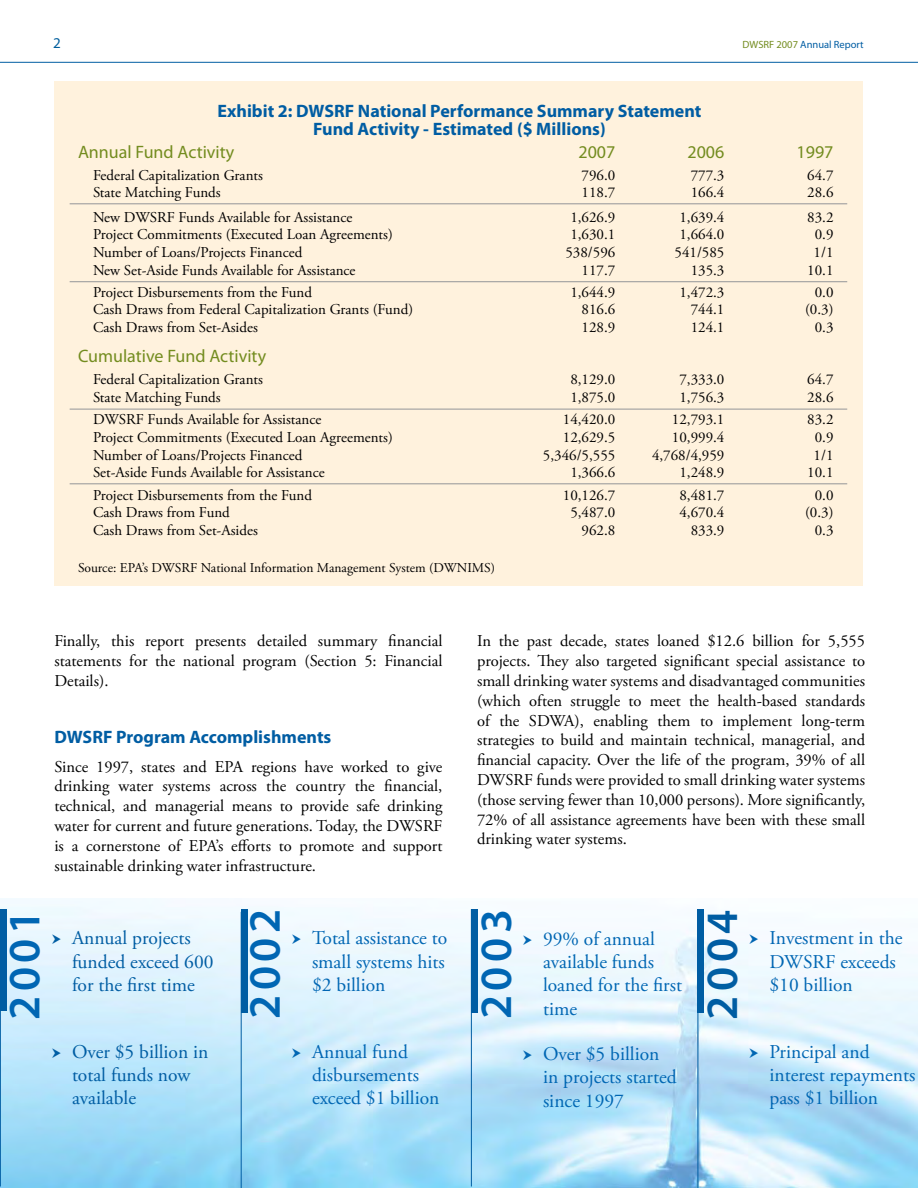
<style>
.page{position:relative;width:918px;height:1188px;background:#fff}
.page>*{position:absolute;margin:0;border:0;box-sizing:border-box;transform-origin:0 0}
.t1{font:600 45px "Myriad Pro";letter-spacing:.1em;color:#0066b3}
.t2{font:600 45px "Myriad Pro";color:#005da3}
.t3{font:19.5px/23.4px "Adobe Garamond Pro";color:#0066b3}
.t4{font:19.5px/23.4px "Adobe Garamond Pro";color:#005da3}
.t5{font:700 18px/18px "Myriad Pro";color:#005da3;text-align:center}
.t6{font:18px "Myriad Pro";color:#738c1f}
.t7{font:16.5px/19.8px "Adobe Garamond Pro";color:#000;text-align:justify}
.t8{font:15px/17.7px "Adobe Garamond Pro";color:#000}
.t9{font:13.5px "Adobe Garamond Pro";color:#000}
.t10{font:10.5px "Myriad Pro";color:#005da3}
.s1{color:#738c1f}
</style>
<div class="page">
<hr style="left:0;top:62px;width:918px;height:1px;background:#005da3">
<img style="left:0;top:898px;width:918px;height:290px">
<div style="left:55px;top:82px;width:808px;height:504px;background:#fff2dd"></div>
<hr style="left:70px;top:204px;width:777px;height:1px;background:#939598">
<hr style="left:70px;top:281px;width:777px;height:1px;background:#939598">
<hr style="left:70px;top:409px;width:777px;height:1px;background:#939598">
<hr style="left:70px;top:484px;width:777px;height:1px;background:#939598">
<hr style="left:241px;top:912px;width:1px;height:276px;background:#005da3">
<div style="left:241px;top:909px;width:7px;height:103px;background:#005da3"></div>
<hr style="left:471px;top:909px;width:1px;height:277px;background:#005da3">
<div style="left:471px;top:909px;width:6px;height:104px;background:#005da3"></div>
<div style="left:0;top:909px;width:6px;height:101px;background:#005da3"></div>
<hr style="left:698px;top:911px;width:1px;height:277px;background:#005da3">
<div style="left:698px;top:909px;width:6px;height:104px;background:#005da3"></div>
<hr style="left:0;top:910px;width:1px;height:276px;background:#005da3">
<svg style="left:292px;top:934px;width:9px;height:10px"></svg>
<svg style="left:292px;top:1048px;width:9px;height:10px"></svg>
<svg style="left:523px;top:935px;width:9px;height:10px"></svg>
<svg style="left:523px;top:1050px;width:9px;height:10px"></svg>
<svg style="left:52px;top:934px;width:9px;height:10px"></svg>
<svg style="left:52px;top:1048px;width:9px;height:10px"></svg>
<svg style="left:750px;top:934px;width:8px;height:10px"></svg>
<svg style="left:750px;top:1048px;width:8px;height:10px"></svg>
<p class="t10" style="left:742px;top:38px;width:123px"><span class="s1">DWSRF 2007</span> Annual Report</p>
<p class="t5" style="left:218px;top:101px;width:485px">Exhibit 2: DWSRF National Performance Summary Statement<br>Fund Activity - Estimated ($ Millions)</p>
<p class="t6" style="left:78px;top:141px;width:158px">Annual Fund Activity</p>
<p class="t6" style="left:578px;top:141px;width:38px">2007</p>
<p class="t6" style="left:688px;top:141px;width:38px">2006</p>
<p class="t6" style="left:797px;top:141px;width:38px">1997</p>
<p class="t8" style="left:93px;top:167px;width:172px">Federal Capitalization Grants<br>State Matching Funds</p>
<p class="t8" style="left:582px;top:167px;width:35px">796.0<br>118.7</p>
<p class="t8" style="left:691px;top:167px;width:35px">777.3<br>166.4</p>
<p class="t8" style="left:807px;top:167px;width:28px">64.7<br>28.6</p>
<p class="t8" style="left:93px;top:208px;width:261px">New DWSRF Funds Available for Assistance</p>
<p class="t8" style="left:570px;top:208px;width:46px">1,626.9</p>
<p class="t8" style="left:679px;top:208px;width:46px">1,639.4</p>
<p class="t8" style="left:807px;top:208px;width:28px">83.2</p>
<p class="t8" style="left:93px;top:226px;width:301px">Project Commitments (Executed Loan Agreements)<br>Number of Loans/Projects Financed<br>New Set-Aside Funds Available for Assistance</p>
<p class="t8" style="left:565px;top:226px;width:51px;text-align:right">1,630.1<br>538/596<br>117.7</p>
<p class="t8" style="left:675px;top:226px;width:51px;text-align:right">1,664.0<br>541/585<br>135.3</p>
<p class="t8" style="left:807px;top:226px;width:28px;text-align:center">0.9<br>1/1<br>10.1</p>
<p class="t8" style="left:93px;top:284px;width:322px">Project Disbursements from the Fund<br>Cash Draws from Federal Capitalization Grants (Fund)<br>Cash Draws from Set-Asides</p>
<p class="t8" style="left:582px;top:284px;width:35px;text-align:justify;text-indent:-11px">1,644.9<br>816.6<br>128.9</p>
<p class="t8" style="left:691px;top:284px;width:35px;text-align:justify;text-indent:-11px">1,472.3<br>744.1<br>124.1</p>
<p class="t8" style="left:805px;top:284px;width:30px;text-align:right">0.0 (0.3)<br>0.3</p>
<p class="t6" style="left:78px;top:345px;width:190px">Cumulative Fund Activity</p>
<p class="t8" style="left:93px;top:371px;width:172px">Federal Capitalization Grants<br>State Matching Funds</p>
<p class="t8" style="left:570px;top:371px;width:46px">8,129.0<br>1,875.0</p>
<p class="t8" style="left:679px;top:371px;width:46px">7,333.0<br>1,756.3</p>
<p class="t8" style="left:807px;top:371px;width:28px">64.7<br>28.6</p>
<p class="t8" style="left:93px;top:411px;width:230px">DWSRF Funds Available for Assistance</p>
<p class="t8" style="left:563px;top:411px;width:54px">14,420.0</p>
<p class="t8" style="left:672px;top:411px;width:54px">12,793.1</p>
<p class="t8" style="left:807px;top:411px;width:28px">83.2</p>
<p class="t8" style="left:93px;top:429px;width:301px">Project Commitments (Executed Loan Agreements)<br>Number of Loans/Projects Financed<br>Set-Aside Funds Available for Assistance</p>
<p class="t8" style="left:543px;top:429px;width:74px;text-align:right">12,629.5<br>5,346/5,555<br>1,366.6</p>
<p class="t8" style="left:652px;top:429px;width:74px;text-align:right">10,999.4<br>4,768/4,959<br>1,248.9</p>
<p class="t8" style="left:807px;top:429px;width:28px;text-align:center">0.9<br>1/1<br>10.1</p>
<p class="t8" style="left:93px;top:486px;width:221px">Project Disbursements from the Fund<br>Cash Draws from Fund<br>Cash Draws from Set-Asides</p>
<p class="t8" style="left:563px;top:486px;width:54px;text-align:right">10,126.7<br>5,487.0<br>962.8</p>
<p class="t8" style="left:679px;top:486px;width:46px;text-align:right">8,481.7<br>4,670.4<br>833.9</p>
<p class="t8" style="left:805px;top:486px;width:30px;text-align:right">0.0 (0.3)<br>0.3</p>
<p class="t9" style="left:78px;top:560px;width:419px">Source: EPA’s DWSRF National Information Management System (DWNIMS)</p>
<p class="t7" style="left:54px;top:632px;width:390px">Finally, this report presents detailed summary financial statements for the national program (Section 5: Financial Details).</p>
<p class="t5" style="left:54px;top:727px;width:279px">DWSRF Program Accomplishments</p>
<p class="t7" style="left:54px;top:757px;width:390px">Since 1997, states and EPA regions have worked to give drinking water systems across the country the financial, technical, and managerial means to provide safe drinking water for current and future generations. Today, the DWSRF is a cornerstone of EPA’s efforts to promote and support sustainable drinking water infrastructure.</p>
<p class="t1" style="left:-4px;top:1020px;width:111px;rotate:-90deg">2001</p>
<p class="t4" style="left:72px;top:927px;width:143px">Annual projects funded exceed 600 for the first time</p>
<p class="t4" style="left:72px;top:1040px;width:138px">Over $5 billion in total funds now available</p>
<p class="t1" style="left:236px;top:1019px;width:111px;rotate:-90deg">2002</p>
<p class="t3" style="left:312px;top:927px;width:137px">Total assistance to small systems hits $2 billion</p>
<p class="t3" style="left:312px;top:1040px;width:129px">Annual fund disbursements exceed $1 billion</p>
<p class="t7" style="left:477px;top:632px;width:390px">In the past decade, states loaned $12.6 billion for 5,555 projects. They also targeted significant special assistance to small drinking water systems and disadvantaged communities (which often struggle to meet the health-based standards of the SDWA), enabling them to implement long-term strategies to build and maintain technical, managerial, and financial capacity. Over the life of the program, 39% of all DWSRF funds were provided to small drinking water systems (those serving fewer than 10,000 persons). More significantly, 72% of all assistance agreements have been with these small drinking water systems.</p>
<p class="t1" style="left:467px;top:1019px;width:111px;rotate:-90deg">2003</p>
<p class="t3" style="left:543px;top:927px;width:140px">99% of annual available funds loaned for the first time</p>
<p class="t3" style="left:543px;top:1043px;width:135px">Over $5 billion in projects started since 1997</p>
<p class="t2" style="left:693px;top:1020px;width:111px;rotate:-90deg">2004</p>
<p class="t3" style="left:770px;top:927px;width:134px">Investment in the<br>DWSRF exceeds $10 billion</p>
<p class="t3" style="left:770px;top:1040px;width:148px">Principal and interest repayments pass $1 billion</p>
</div>
